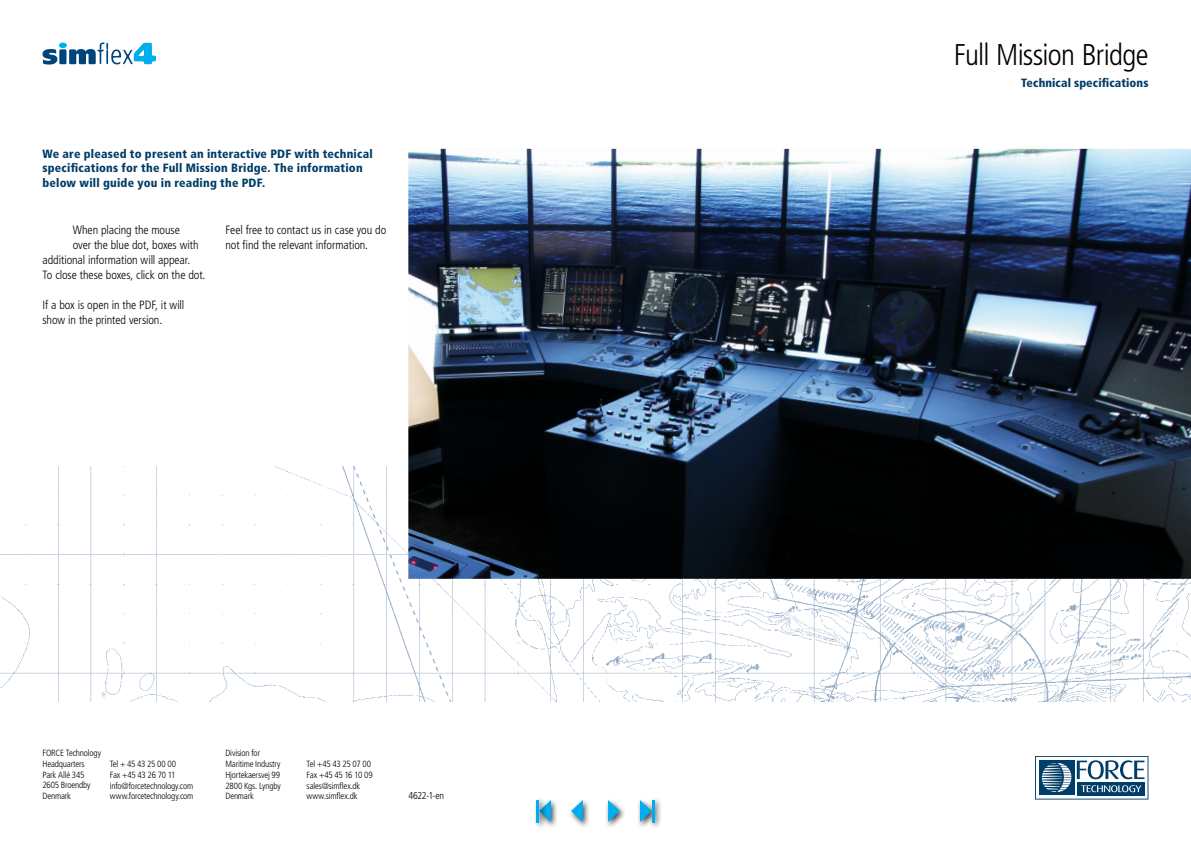
<style>
.page{position:relative;width:1191px;height:842px;background:#fff}
.page>*{position:absolute;margin:0;border:0;box-sizing:border-box;transform-origin:0 0}
.t1{font:300 condensed 30px "Frutiger LT";letter-spacing:-.025em;color:#000}
.t2{font:300 condensed 12px/15px "Frutiger LT";letter-spacing:-.005em;color:#000}
.t3{font:900 condensed 12px/14.4px "Frutiger LT";letter-spacing:.015em;color:#003d68}
.t4{font:300 condensed 10px "Frutiger LT";letter-spacing:-.03em;color:#000}
.t5{font:300 condensed 9px/10.8px "Frutiger LT";letter-spacing:-.02em;color:#000}
</style>
<div class="page">
<img style="left:0;top:466px;width:1191px;height:235px">
<svg style="left:1035px;top:756px;width:113px;height:43px"></svg>
<svg style="left:43px;top:49px;width:14px;height:16px"></svg>
<div style="left:59px;top:49px;width:7px;height:15px;background:#00447c"></div>
<svg style="left:69px;top:43px;width:87px;height:21px"></svg>
<div style="left:59px;top:43px;width:8px;height:5px;background:#00aeef;border-radius:50%"></div>
<img style="left:408px;top:149px;width:783px;height:430px">
<div style="left:604px;top:797px;width:23px;height:32px;background:#000;opacity:.75"></div>
<svg style="left:608px;top:800px;width:12px;height:22px"></svg>
<div style="left:568px;top:797px;width:22px;height:32px;background:#000;opacity:.75"></div>
<svg style="left:571px;top:800px;width:12px;height:22px"></svg>
<div style="left:636px;top:797px;width:22px;height:32px;background:#000;opacity:.75"></div>
<svg style="left:640px;top:800px;width:8px;height:22px"></svg>
<div style="left:648px;top:797px;width:14px;height:33px;background:#000;opacity:.75"></div>
<hr style="left:651px;top:800px;width:3px;height:22px;background:#00aeef">
<div style="left:536px;top:797px;width:22px;height:32px;background:#000;opacity:.75"></div>
<svg style="left:547px;top:800px;width:4px;height:22px"></svg>
<div style="left:533px;top:797px;width:14px;height:33px;background:#000;opacity:.75"></div>
<hr style="left:536px;top:800px;width:3px;height:22px;background:#00aeef">
<h2 class="t3" style="left:43px;top:147px;width:332px">We are pleased to present an interactive PDF with technical specifications for the Full Mission Bridge. The information below will guide you in reading the PDF.</h2>
<h2 class="t2" style="left:73px;top:222px;width:109px">When placing the mouse</h2>
<h2 class="t2" style="left:73px;top:237px;width:127px">over the blue dot, boxes with</h2>
<h2 class="t2" style="left:43px;top:252px;width:149px">additional information will appear.</h2>
<h2 class="t2" style="left:43px;top:267px;width:164px">To close these boxes, click on the dot.</h2>
<h2 class="t2" style="left:43px;top:297px;width:143px">If a box is open in the PDF, it will show in the printed version.</h2>
<h2 class="t2" style="left:225px;top:222px;width:162px">Feel free to contact us in case you do not find the relevant information.</h2>
<p class="t5" style="left:43px;top:748px;width:60px">FORCE Technology<br>Headquarters<br>Park Allé 345<br>2605 Broendby<br>Denmark</p>
<p class="t5" style="left:225px;top:748px;width:57px">Division for<br>Maritime Industry<br>Hjortekaersvej 99<br>2800 Kgs. Lyngby<br>Denmark</p>
<p class="t5" style="left:110px;top:758px;width:85px">Tel + 45 43 25 00 00<br>Fax +45 43 26 70 11 info@forcetechnology.com www.forcetechnology.com</p>
<p class="t5" style="left:307px;top:759px;width:68px">Tel +45 43 25 07 00<br>Fax +45 45 16 10 09 sales@simflex.dk www.simflex.dk</p>
<p class="t4" style="left:408px;top:790px;width:37px">4622-1-en</p>
<h1 class="t1" style="left:954px;top:38px;width:196px">Full Mission Bridge</h1>
<h2 class="t3" style="left:1021px;top:76px;width:129px">Technical specifications</h2>
</div>
